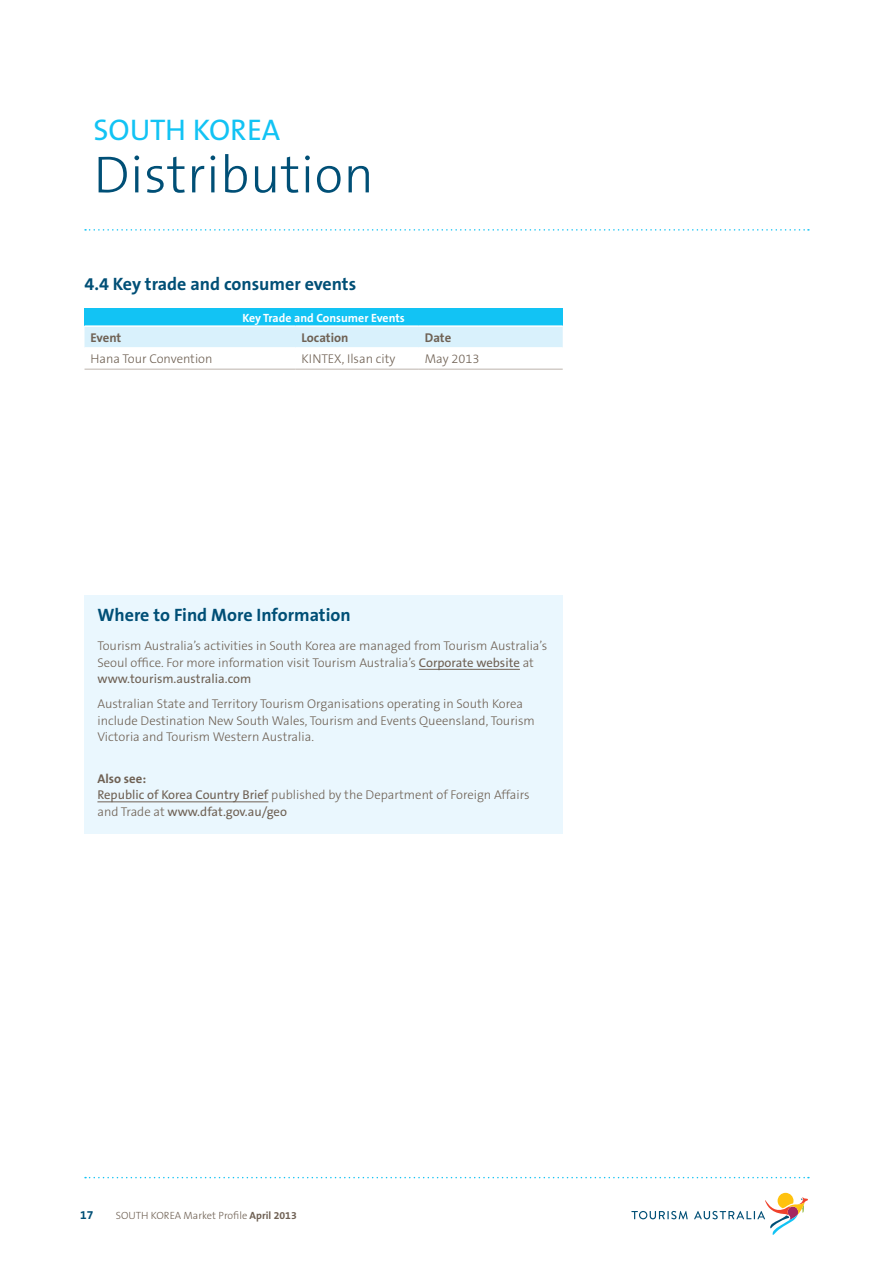
<style>
.page{position:relative;width:893px;height:1263px;background:#fff}
.page>*{position:absolute;margin:0;border:0;box-sizing:border-box;transform-origin:0 0}
.t1{font:300 52.5px "The Sans B3";letter-spacing:.01em;color:#004f76}
.t2{font:30px "The Sans B5 Plain";letter-spacing:-.005em;color:#12c3f4}
.t3{font:700 18px "The Sans B7";color:#004f76}
.t4{font:300 12.75px/16.5px "The Sans B3";color:#6f6154}
.t5{font:12.75px "The Sans B5 Plain";color:#6f6154}
.t6{font:700 12.75px "The Sans B7";color:#6f6154}
.t7{font:700 12px "The Sans B7";color:#fff}
.t8{font:700 12px "The Sans B7";color:#004f76}
.t9{font:300 10.5px "The Sans B3";color:#6f6154}
.s1{font-family:"The Sans B5 Plain";font-weight:400}
.s2{font-family:"The Sans B3";font-weight:300}
.s3{font-family:"The Sans B7";font-weight:700}
</style>
<div class="page">
<svg style="left:85px;top:1177px;width:724px;height:1px"></svg>
<svg style="left:85px;top:229px;width:724px;height:2px"></svg>
<svg style="left:631px;top:1211px;width:57px;height:8px"></svg>
<svg style="left:694px;top:1193px;width:114px;height:42px"></svg>
<div style="left:85px;top:309px;width:478px;height:17px;background:#12c3f4"></div>
<div style="left:85px;top:327px;width:478px;height:20px;background:#d9f1fc"></div>
<hr style="left:85px;top:325px;width:211px;height:2px;background:#fff">
<hr style="left:296px;top:325px;width:123px;height:2px;background:#fff">
<hr style="left:419px;top:325px;width:144px;height:2px;background:#fff">
<hr style="left:85px;top:369px;width:211px;height:1px;background:#bdb4ac">
<hr style="left:296px;top:369px;width:123px;height:1px;background:#bdb4ac">
<hr style="left:419px;top:369px;width:144px;height:1px;background:#bdb4ac">
<div style="left:85px;top:595px;width:478px;height:238px;background:#eaf7fe"></div>
<hr style="left:419px;top:669px;width:101px;height:1px;background:#6f6154">
<hr style="left:97px;top:801px;width:171px;height:1px;background:#6f6154">
<h2 class="t2" style="left:94px;top:114px;width:188px">South Korea</h2>
<h1 class="t1" style="left:94px;top:148px;width:282px">Distribution</h1>
<h3 class="t3" style="left:85px;top:274px;width:273px">4.4 Key trade and consumer events</h3>
<p class="t7" style="left:242px;top:311px;width:164px">Key Trade and Consumer Events</p>
<p class="t6" style="left:91px;top:331px;width:32px">Event</p>
<p class="t6" style="left:302px;top:331px;width:48px">Location</p>
<p class="t6" style="left:425px;top:331px;width:28px">Date</p>
<p class="t4" style="left:91px;top:351px;width:124px">Hana Tour Convention</p>
<p class="t4" style="left:302px;top:351px;width:95px">KINTEX, Ilsan city</p>
<p class="t4" style="left:425px;top:351px;width:56px">May 2013</p>
<h3 class="t3" style="left:97px;top:605px;width:255px">Where to Find More Information</h3>
<p class="t4" style="left:97px;top:638px;width:451px">Tourism Australia’s activities in South Korea are managed from Tourism Australia’s<br>Seoul office. For more information visit Tourism Australia’s <span class="s1">Corporate website</span> at</p>
<p class="t5" style="left:97px;top:672px;width:155px">www.tourism.australia.com</p>
<p class="t4" style="left:97px;top:696px;width:439px">Australian State and Territory Tourism Organisations operating in South Korea include Destination New South Wales, Tourism and Events Queensland, Tourism<br>Victoria and Tourism Western Australia.</p>
<p class="t6" style="left:97px;top:771px;width:50px">Also see:</p>
<p class="t4" style="left:97px;top:787px;width:434px"><span class="s1">Republic of Korea Country Brief</span> published by the Department of Foreign Affairs</p>
<p class="t5" style="left:97px;top:805px;width:191px"><span class="s2">and Trade at</span> www.dfat.gov.au/geo</p>
<p class="t8" style="left:80px;top:1208px;width:15px">17</p>
<p class="t9" style="left:116px;top:1210px;width:182px">South Korea Market Profile <span class="s3">April 2013</span></p>
</div>
